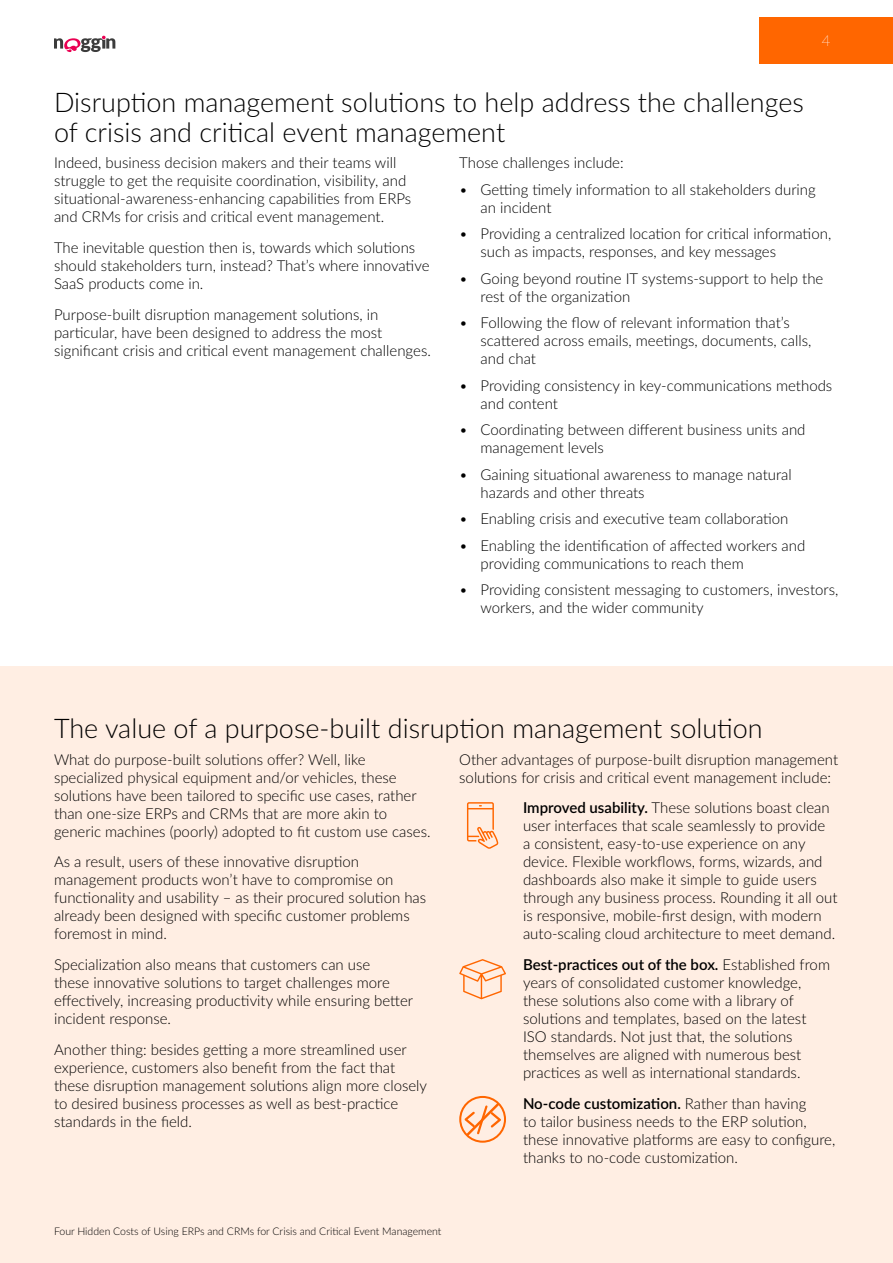
<style>
.page{position:relative;width:893px;height:1263px;background:#fff}
.page>*{position:absolute;margin:0;border:0;box-sizing:border-box;transform-origin:0 0}
.t1{font:300 27px/30px "Lato";color:#000}
.t2{font:300 15px/18px "Lato";color:#000}
.t3{font:100 15px "Lato";color:#fff}
.t4{font:300 10.5px "Lato";color:#000}
.s1{font-weight:600}
</style>
<div class="page">
<div style="left:0;top:666px;width:893px;height:597px;background:#ffeee3"></div>
<svg style="left:54px;top:36px;width:61px;height:16px"></svg>
<div style="left:760px;top:17px;width:133px;height:47px;background:#f60"></div>
<svg style="left:467px;top:802px;width:31px;height:47px"></svg>
<svg style="left:459px;top:959px;width:47px;height:40px"></svg>
<svg style="left:459px;top:1096px;width:47px;height:47px"></svg>
<p class="t3" style="left:822px;top:30px;width:10px">4</p>
<h1 class="t1" style="left:54px;top:86px;width:751px">Disruption management solutions to help address the challenges of crisis and critical event management</h1>
<p class="t2" style="left:54px;top:153px;width:359px">Indeed, business decision makers and their teams will struggle to get the requisite coordination, visibility, and situational-awareness-enhancing capabilities from ERPs and CRMs for crisis and critical event management.</p>
<p class="t2" style="left:54px;top:238px;width:377px">The inevitable question then is, towards which solutions should stakeholders turn, instead? That’s where innovative<br>SaaS products come in.</p>
<p class="t2" style="left:54px;top:305px;width:378px">Purpose-built disruption management solutions, in particular, have been designed to address the most significant crisis and critical event management challenges.</p>
<p class="t2" style="left:459px;top:153px;width:166px">Those challenges include:</p>
<p class="t2" style="left:480px;top:180px;width:337px;text-indent:-21px">• Getting timely information to all stakeholders during an incident</p>
<p class="t2" style="left:480px;top:224px;width:352px;text-indent:-21px">• Providing a centralized location for critical information, such as impacts, responses, and key messages</p>
<p class="t2" style="left:480px;top:269px;width:344px;text-indent:-21px">• Going beyond routine IT systems-support to help the rest of the organization</p>
<p class="t2" style="left:480px;top:313px;width:332px;text-indent:-21px">• Following the flow of relevant information that’s scattered across emails, meetings, documents, calls, and chat</p>
<p class="t2" style="left:480px;top:376px;width:353px;text-indent:-21px">• Providing consistency in key-communications methods and content</p>
<p class="t2" style="left:480px;top:420px;width:326px;text-indent:-21px">• Coordinating between different business units and management levels</p>
<p class="t2" style="left:480px;top:465px;width:313px;text-indent:-21px">• Gaining situational awareness to manage natural hazards and other threats</p>
<p class="t2" style="left:459px;top:509px;width:331px">• Enabling crisis and executive team collaboration</p>
<p class="t2" style="left:480px;top:536px;width:326px;text-indent:-21px">• Enabling the identification of affected workers and providing communications to reach them</p>
<p class="t2" style="left:480px;top:580px;width:359px;text-indent:-21px">• Providing consistent messaging to customers, investors, workers, and the wider community</p>
<h1 class="t1" style="left:54px;top:712px;width:710px">The value of a purpose-built disruption management solution</h1>
<p class="t2" style="left:54px;top:750px;width:378px">What do purpose-built solutions offer? Well, like specialized physical equipment and/or vehicles, these solutions have been tailored to specific use cases, rather than one-size ERPs and CRMs that are more akin to generic machines (poorly) adopted to fit custom use cases.</p>
<p class="t2" style="left:54px;top:852px;width:374px">As a result, users of these innovative disruption management products won’t have to compromise on functionality and usability – as their procured solution has already been designed with specific customer problems foremost in mind.</p>
<p class="t2" style="left:54px;top:955px;width:361px">Specialization also means that customers can use<br>these innovative solutions to target challenges more effectively, increasing productivity while ensuring better incident response.</p>
<p class="t2" style="left:54px;top:1040px;width:375px">Another thing: besides getting a more streamlined user experience, customers also benefit from the fact that these disruption management solutions align more closely to desired business processes as well as best-practice standards in the field.</p>
<p class="t2" style="left:459px;top:750px;width:380px">Other advantages of purpose-built disruption management solutions for crisis and critical event management include:</p>
<p class="t2" style="left:523px;top:798px;width:316px"><span class="s1">Improved usability.</span> These solutions boast clean user interfaces that scale seamlessly to provide<br>a consistent, easy-to-use experience on any device. Flexible workflows, forms, wizards, and dashboards also make it simple to guide users through any business process. Rounding it all out is responsive, mobile-first design, with modern auto-scaling cloud architecture to meet demand.</p>
<p class="t2" style="left:523px;top:955px;width:309px"><span class="s1">Best-practices out of the box.</span> Established from years of consolidated customer knowledge, these solutions also come with a library of solutions and templates, based on the latest ISO standards. Not just that, the solutions themselves are aligned with numerous best practices as well as international standards.</p>
<p class="t2" style="left:523px;top:1094px;width:314px"><span class="s1">No-code customization.</span> Rather than having<br>to tailor business needs to the ERP solution, these innovative platforms are easy to configure, thanks to no-code customization.</p>
<p class="t4" style="left:54px;top:1224px;width:389px">Four Hidden Costs of Using ERPs and CRMs for Crisis and Critical Event Management</p>
</div>
